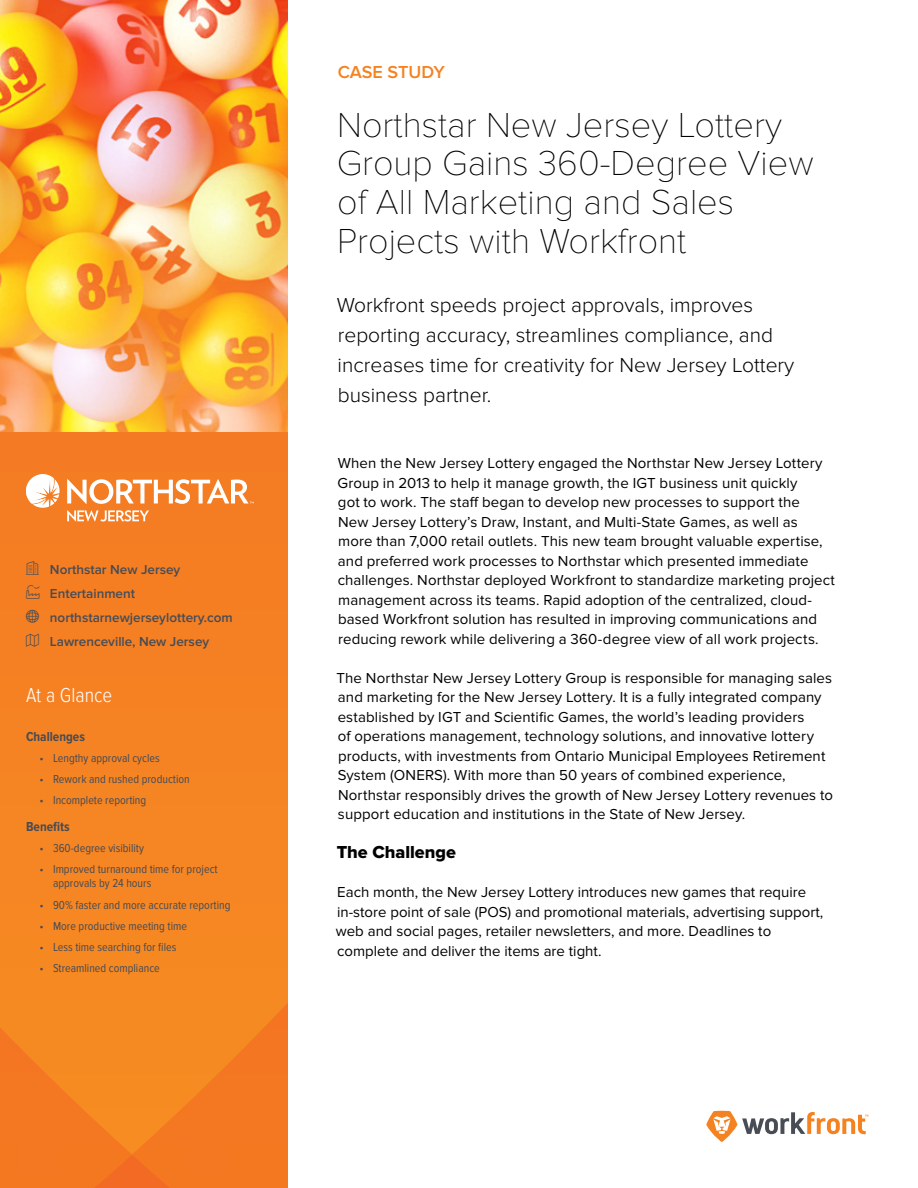
<style>
.page{position:relative;width:918px;height:1188px;background:#fff}
.page>*{position:absolute;margin:0;border:0;box-sizing:border-box;transform-origin:0 0}
.t1{font:100 36px/39px "Proxima Nova T";color:#000}
.t2{font:300 21px/30px "Proxima Nova";color:#000}
.t3{font:300 21px "Proxima Nova Cond";color:#fff}
.t4{font:18px "Proxima Nova Extrabld";color:#000}
.t5{font:600 18px "Proxima Nova";letter-spacing:-.005em;color:#f58220}
.t6{font:15px/19.5px "Proxima Nova";letter-spacing:.005em;color:#000}
.t7{font:600 13.5px/24px "Proxima Nova";color:#474c55;text-align:center}
.t8{font:700 13.5px "Proxima Nova Cond";color:#474c55}
.t9{font:12px/14.4px "Proxima Nova Cond";color:#474c55}
</style>
<div class="page">
<div style="left:0;top:432px;width:288px;height:596px;background:#f58223"></div>
<img style="left:132px;top:1003px;width:156px;height:185px">
<img style="left:0;top:1028px;width:132px;height:160px">
<img style="left:94px;top:1155px;width:76px;height:33px">
<svg style="left:706px;top:1111px;width:162px;height:31px"></svg>
<img style="left:0;top:0;width:288px;height:432px">
<svg style="left:67px;top:479px;width:187px;height:25px"></svg>
<svg style="left:67px;top:510px;width:82px;height:12px"></svg>
<svg style="left:26px;top:474px;width:34px;height:34px"></svg>
<svg style="left:26px;top:561px;width:13px;height:14px"></svg>
<svg style="left:26px;top:585px;width:14px;height:14px"></svg>
<svg style="left:26px;top:610px;width:13px;height:13px"></svg>
<svg style="left:26px;top:634px;width:13px;height:13px"></svg>
<p class="t7" style="left:26px;top:558px;width:156px">◆●■ Northstar New Jersey</p>
<p class="t7" style="left:26px;top:582px;width:111px">▼□ Entertainment</p>
<p class="t7" style="left:26px;top:606px;width:208px">■▼□ northstarnewjerseylottery.com<br>Lawrenceville, New Jersey</p>
<h2 class="t3" style="left:26px;top:683px;width:88px">At a Glance</h2>
<p class="t8" style="left:26px;top:729px;width:60px">Challenges</p>
<p class="t9" style="left:40px;top:751px;width:122px">• Lengthy approval cycles</p>
<p class="t9" style="left:40px;top:772px;width:152px">• Rework and rushed production</p>
<p class="t9" style="left:40px;top:794px;width:108px">• Incomplete reporting</p>
<p class="t8" style="left:26px;top:819px;width:45px">Benefits</p>
<p class="t9" style="left:40px;top:841px;width:106px">• 360-degree visibility</p>
<p class="t9" style="left:53px;top:862px;width:166px;text-indent:-14px">• Improved turnaround time for project approvals by 24 hours</p>
<p class="t9" style="left:40px;top:898px;width:192px">• 90% faster and more accurate reporting</p>
<p class="t9" style="left:40px;top:919px;width:149px">• More productive meeting time</p>
<p class="t9" style="left:40px;top:940px;width:138px">• Less time searching for files</p>
<p class="t9" style="left:40px;top:961px;width:122px">• Streamlined compliance</p>
<p class="t5" style="left:338px;top:62px;width:109px">CASE STUDY</p>
<h1 class="t1" style="left:337px;top:105px;width:479px">Northstar New Jersey Lottery<br>Group Gains 360-Degree View of All Marketing and Sales<br>Projects with Workfront</h1>
<h2 class="t2" style="left:337px;top:290px;width:459px">Workfront speeds project approvals, improves reporting accuracy, streamlines compliance, and increases time for creativity for New Jersey Lottery business partner.</h2>
<p class="t6" style="left:338px;top:453px;width:499px">When the New Jersey Lottery engaged the Northstar New Jersey Lottery Group in 2013 to help it manage growth, the IGT business unit quickly<br>got to work. The staff began to develop new processes to support the<br>New Jersey Lottery’s Draw, Instant, and Multi-State Games, as well as more than 7,000 retail outlets. This new team brought valuable expertise, and preferred work processes to Northstar which presented immediate challenges. Northstar deployed Workfront to standardize marketing project management across its teams. Rapid adoption of the centralized, cloud&shy;based Workfront solution has resulted in improving communications and reducing rework while delivering a 360-degree view of all work projects.</p>
<p class="t6" style="left:337px;top:668px;width:498px">The Northstar New Jersey Lottery Group is responsible for managing sales and marketing for the New Jersey Lottery. It is a fully integrated company established by IGT and Scientific Games, the world’s leading providers<br>of operations management, technology solutions, and innovative lottery products, with investments from Ontario Municipal Employees Retirement System (ONERS). With more than 50 years of combined experience, Northstar responsibly drives the growth of New Jersey Lottery revenues to support education and institutions in the State of New Jersey.</p>
<p class="t4" style="left:337px;top:842px;width:120px">The Challenge</p>
<p class="t6" style="left:336px;top:882px;width:489px">Each month, the New Jersey Lottery introduces new games that require in-store point of sale (POS) and promotional materials, advertising support, web and social pages, retailer newsletters, and more. Deadlines to complete and deliver the items are tight.</p>
</div>
